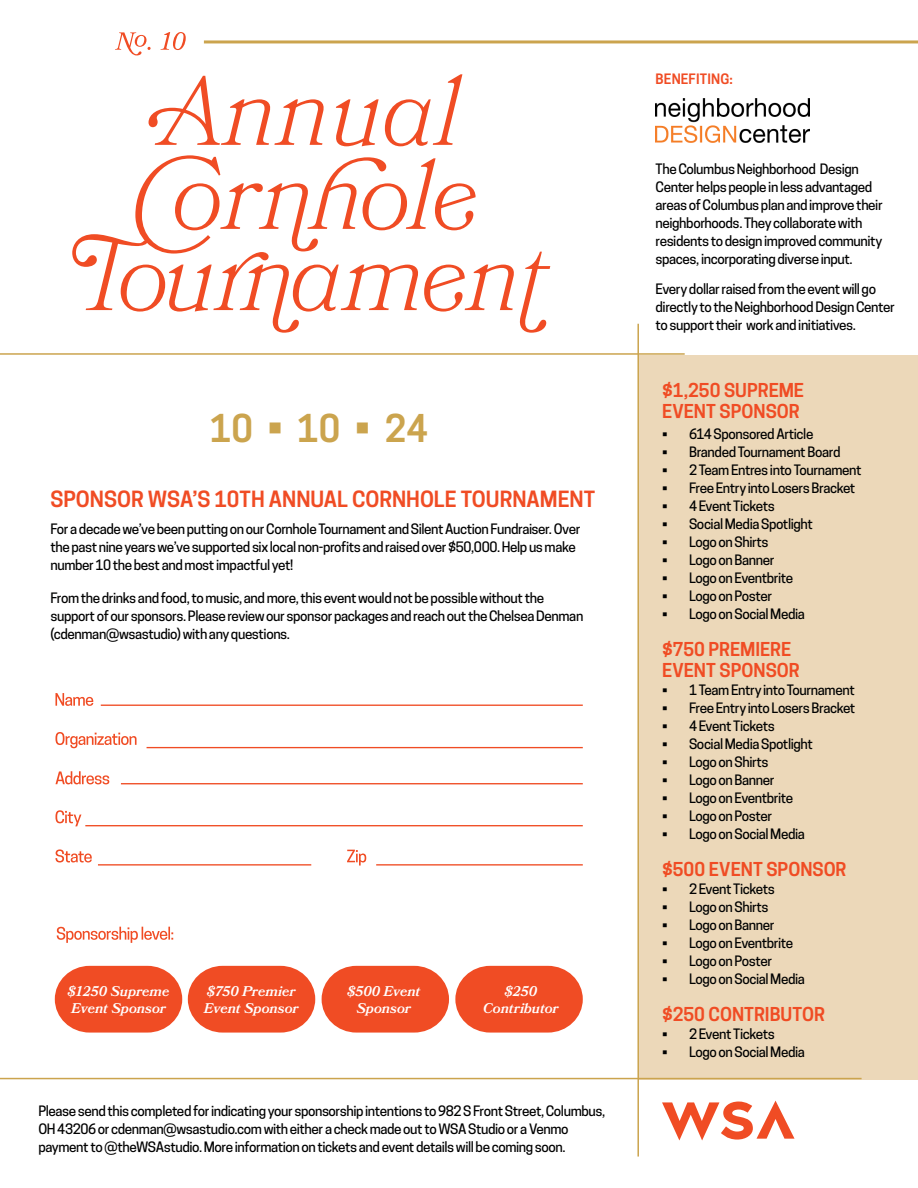
<style>
.page{position:relative;width:918px;height:1188px;background:#fff}
.page>*{position:absolute;margin:0;border:0;box-sizing:border-box;transform-origin:0 0}
.t1{font:600 36px "Cooper Hewitt";color:#cba44e}
.t2{font:600 21px "Cooper Hewitt";color:#f04c24}
.t3{font:600 18px/21.6px "Cooper Hewitt";color:#f04c24}
.t4{font:italic 600 14.1px/16.8px "Bookmania";color:#fff;text-align:center}
.t5{font:500 13.5px/18px "Cooper Hewitt";letter-spacing:-.03em;color:#000101}
.t6{font:600 13.5px "Cooper Hewitt";letter-spacing:.01em;color:#f04c24}
</style>
<div class="page">
<div style="left:639px;top:355px;width:279px;height:724px;background:#ecd8b9"></div>
<svg style="left:55px;top:966px;width:127px;height:67px;background:#f1613e"></svg>
<svg style="left:188px;top:966px;width:127px;height:67px;background:#f1613e"></svg>
<svg style="left:322px;top:966px;width:127px;height:67px;background:#f1613e"></svg>
<svg style="left:455px;top:966px;width:128px;height:67px;background:#f1623f"></svg>
<svg style="left:57px;top:927px;width:116px;height:16px"></svg>
<svg style="left:55px;top:849px;width:311px;height:17px"></svg>
<svg style="left:55px;top:810px;width:26px;height:16px"></svg>
<svg style="left:55px;top:771px;width:54px;height:13px"></svg>
<svg style="left:55px;top:732px;width:82px;height:16px"></svg>
<svg style="left:55px;top:693px;width:38px;height:13px"></svg>
<hr style="left:101px;top:705px;width:482px;height:1px;background:#f04c24">
<hr style="left:147px;top:747px;width:436px;height:1px;background:#f04c24">
<hr style="left:121px;top:783px;width:462px;height:1px;background:#f04c24">
<hr style="left:85px;top:825px;width:498px;height:1px;background:#f04c24">
<hr style="left:376px;top:864px;width:207px;height:2px;background:#f04c24">
<hr style="left:98px;top:864px;width:213px;height:2px;background:#f04c24">
<svg style="left:662px;top:1101px;width:133px;height:39px"></svg>
<svg style="left:115px;top:32px;width:36px;height:23px"></svg>
<svg style="left:160px;top:32px;width:26px;height:18px"></svg>
<hr style="left:204px;top:40px;width:714px;height:3px;background:#cba44e">
<hr style="left:0;top:353px;width:685px;height:2px;background:#cba44e">
<hr style="left:0;top:1078px;width:862px;height:1px;background:#cba44e">
<hr style="left:637px;top:324px;width:2px;height:833px;background:#cba44e">
<img style="left:656px;top:99px;width:154px;height:43px">
<svg style="left:149px;top:76px;width:175px;height:69px"></svg>
<svg style="left:336px;top:99px;width:43px;height:47px"></svg>
<svg style="left:385px;top:74px;width:77px;height:72px"></svg>
<svg style="left:72px;top:155px;width:478px;height:178px"></svg>
<h1 class="t1" style="left:210px;top:407px;width:220px">10 • 10 • 24</h1>
<h2 class="t2" style="left:50px;top:487px;width:546px">SPONSOR WSA’S 10TH ANNUAL CORNHOLE TOURNAMENT</h2>
<p class="t5" style="left:50px;top:520px;width:532px">For a decade we’ve been putting on our Cornhole Tournament and Silent Auction Fundraiser. Over the past nine years we’ve supported six local non-profits and raised over $50,000. Help us make number 10 the best and most impactful yet!</p>
<p class="t5" style="left:50px;top:589px;width:535px">From the drinks and food, to music, and more, this event would not be possible without the support of our sponsors. Please review our sponsor packages and reach out the Chelsea Denman (cdenman@wsastudio) with any questions.</p>
<p class="t4" style="left:68px;top:983px;width:103px;text-align:left">$1250 Supreme<br>Event Sponsor</p>
<p class="t4" style="left:204px;top:983px;width:96px;text-align:left">$750 Premier<br>Event Sponsor</p>
<p class="t4" style="left:347px;top:983px;width:75px">$500 Event<br>Sponsor</p>
<p class="t4" style="left:483px;top:983px;width:77px">$250<br>Contributor</p>
<p class="t5" style="left:38px;top:1102px;width:569px">Please send this completed for indicating your sponsorship intentions to 982 S Front Street, Columbus,<br>OH 43206 or cdenman@wsastudio.com with either a check made out to WSA Studio or a Venmo payment to @theWSAstudio. More information on tickets and event details will be coming soon.</p>
<p class="t6" style="left:656px;top:71px;width:79px">BENEFITING:</p>
<p class="t5" style="left:656px;top:160px;width:229px">The Columbus Neighborhood Design Center helps people in less advantaged areas of Columbus plan and improve their neighborhoods. They collaborate with residents to design improved community spaces, incorporating diverse input.</p>
<p class="t5" style="left:656px;top:280px;width:241px">Every dollar raised from the event will go directly to the Neighborhood Design Center to support their work and initiatives.</p>
<h3 class="t3" style="left:662px;top:379px;width:144px">$1,250 SUPREME<br>EVENT SPONSOR</h3>
<p class="t5" style="left:662px;top:425px;width:153px">• 614 Sponsored Article</p>
<p class="t5" style="left:662px;top:443px;width:180px">• Branded Tournament Board</p>
<p class="t5" style="left:662px;top:461px;width:201px">• 2 Team Entres into Tournament</p>
<p class="t5" style="left:662px;top:479px;width:195px">• Free Entry into Losers Bracket</p>
<p class="t5" style="left:662px;top:497px;width:114px">• 4 Event Tickets</p>
<p class="t5" style="left:662px;top:515px;width:152px">• Social Media Spotlight</p>
<p class="t5" style="left:662px;top:533px;width:108px">• Logo on Shirts</p>
<p class="t5" style="left:662px;top:551px;width:114px">• Logo on Banner</p>
<p class="t5" style="left:662px;top:569px;width:133px">• Logo on Eventbrite</p>
<p class="t5" style="left:662px;top:587px;width:112px">• Logo on Poster</p>
<p class="t5" style="left:662px;top:605px;width:144px">• Logo on Social Media</p>
<h3 class="t3" style="left:662px;top:638px;width:139px">$750 PREMIERE<br>EVENT SPONSOR</h3>
<p class="t5" style="left:662px;top:681px;width:194px">• 1 Team Entry into Tournament</p>
<p class="t5" style="left:662px;top:699px;width:195px">• Free Entry into Losers Bracket</p>
<p class="t5" style="left:662px;top:717px;width:114px">• 4 Event Tickets</p>
<p class="t5" style="left:662px;top:735px;width:152px">• Social Media Spotlight</p>
<p class="t5" style="left:662px;top:753px;width:108px">• Logo on Shirts</p>
<p class="t5" style="left:662px;top:771px;width:114px">• Logo on Banner</p>
<p class="t5" style="left:662px;top:789px;width:133px">• Logo on Eventbrite</p>
<p class="t5" style="left:662px;top:807px;width:112px">• Logo on Poster</p>
<p class="t5" style="left:662px;top:825px;width:144px">• Logo on Social Media</p>
<h3 class="t3" style="left:662px;top:858px;width:186px">$500 EVENT SPONSOR</h3>
<p class="t5" style="left:662px;top:880px;width:114px">• 2 Event Tickets</p>
<p class="t5" style="left:662px;top:898px;width:108px">• Logo on Shirts</p>
<p class="t5" style="left:662px;top:916px;width:114px">• Logo on Banner</p>
<p class="t5" style="left:662px;top:934px;width:133px">• Logo on Eventbrite</p>
<p class="t5" style="left:662px;top:952px;width:112px">• Logo on Poster</p>
<p class="t5" style="left:662px;top:970px;width:144px">• Logo on Social Media</p>
<h3 class="t3" style="left:662px;top:1003px;width:165px">$250 CONTRIBUTOR</h3>
<p class="t5" style="left:662px;top:1024px;width:114px">• 2 Event Tickets</p>
<p class="t5" style="left:662px;top:1042px;width:144px">• Logo on Social Media</p>
</div>
